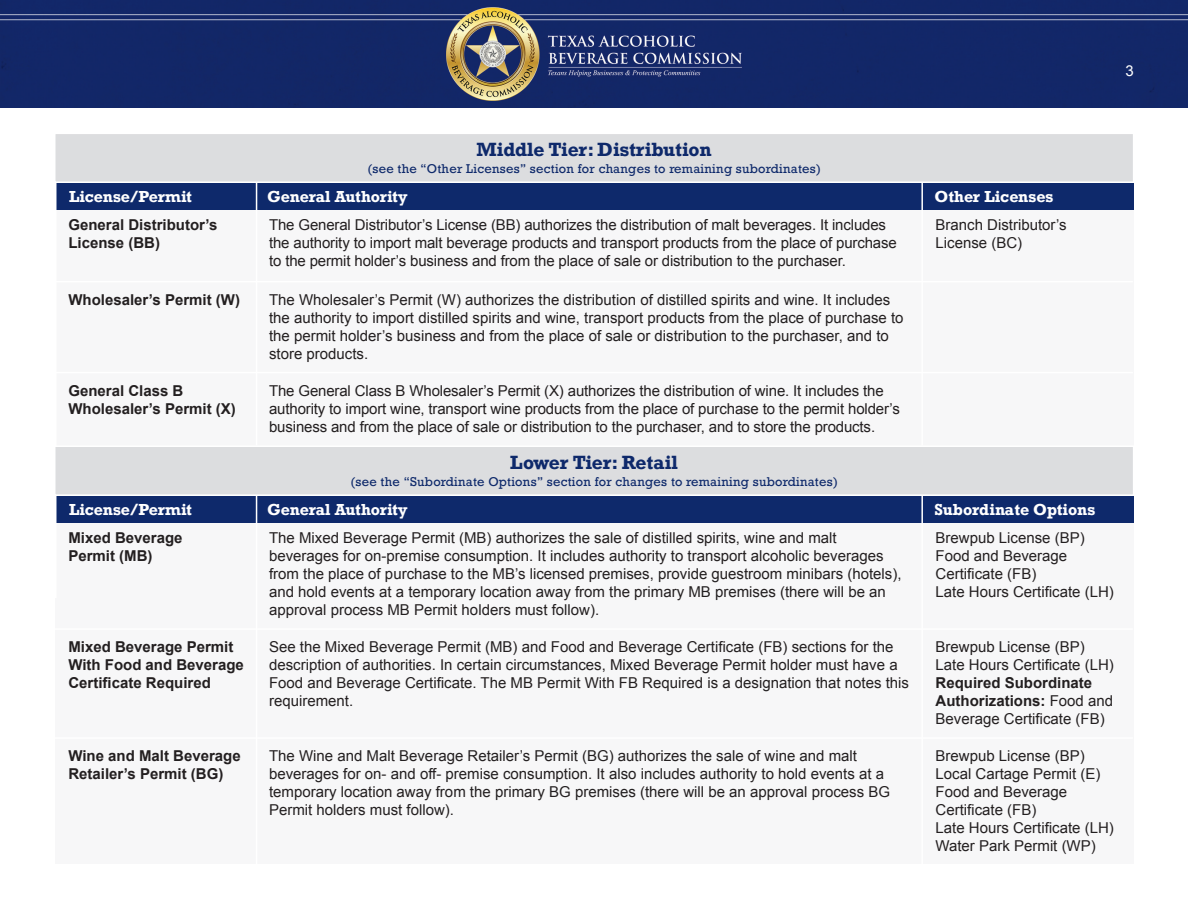
<style>
.page{position:relative;width:1188px;height:918px;background:#fff}
.page>*{position:absolute;margin:0;border:0;box-sizing:border-box;transform-origin:0 0}
.t1{font:700 18px "Rockwell";letter-spacing:-.01em;color:#0e296b}
.t2{font:15px/18px "Arial";color:#231f20}
.t3{font:700 15px/18px "Arial";color:#231f20}
.t4{font:700 15px "Rockwell";letter-spacing:-.01em;color:#fff}
.t5{font:15px "Arial";color:#fff}
.t6{font:12px "Rockwell";letter-spacing:.02em;color:#0e296b}
.s1{font-weight:400}
</style>
<div class="page">
<div style="left:55px;top:209px;width:1078px;height:237px;background:#f7f7f8"></div>
<div style="left:55px;top:522px;width:1078px;height:342px;background:#f7f7f8"></div>
<hr style="left:54px;top:281px;width:1079px;height:1px;background:#fff">
<hr style="left:54px;top:628px;width:1079px;height:2px;background:#fff">
<hr style="left:54px;top:372px;width:1079px;height:1px;background:#fff">
<hr style="left:54px;top:737px;width:1079px;height:2px;background:#fff">
<div style="left:55px;top:183px;width:1078px;height:26px;background:#0e296b"></div>
<div style="left:55px;top:496px;width:1078px;height:26px;background:#0e296b"></div>
<hr style="left:55px;top:151px;width:2px;height:447px;background:#fff">
<hr style="left:256px;top:179px;width:1px;height:266px;background:#fff">
<hr style="left:256px;top:492px;width:1px;height:372px;background:#fff">
<hr style="left:921px;top:179px;width:2px;height:266px;background:#fff">
<hr style="left:921px;top:492px;width:2px;height:372px;background:#fff">
<div style="left:54px;top:133px;width:1080px;height:50px;background:#dcdddf;border:2px solid #fff"></div>
<div style="left:54px;top:446px;width:1080px;height:50px;background:#dcdddf;border:2px solid #fff"></div>
<img style="left:0;top:0;width:1188px;height:108px">
<p class="t5" style="left:1126px;top:61px;width:10px">3</p>
<p class="t1" style="left:477px;top:138px;width:237px">Middle Tier: Distribution</p>
<p class="t6" style="left:367px;top:161px;width:455px">(see the “Other Licenses” section for changes to remaining subordinates)</p>
<p class="t4" style="left:69px;top:187px;width:124px">License/Permit</p>
<p class="t4" style="left:267px;top:187px;width:142px">General Authority</p>
<p class="t4" style="left:934px;top:187px;width:120px">Other Licenses</p>
<p class="t3" style="left:68px;top:217px;width:151px">General Distributor’s<br>License (BB)</p>
<p class="t3" style="left:68px;top:291px;width:173px">Wholesaler’s Permit (W)</p>
<p class="t3" style="left:68px;top:382px;width:169px">General Class B<br>Wholesaler’s Permit (X)</p>
<p class="t2" style="left:269px;top:216px;width:629px">The General Distributor’s License (BB) authorizes the distribution of malt beverages. It includes the authority to import malt beverage products and transport products from the place of purchase to the permit holder’s business and from the place of sale or distribution to the purchaser.</p>
<p class="t2" style="left:269px;top:291px;width:636px">The Wholesaler’s Permit (W) authorizes the distribution of distilled spirits and wine. It includes the authority to import distilled spirits and wine, transport products from the place of purchase to the permit holder’s business and from the place of sale or distribution to the purchaser, and to store products.</p>
<p class="t2" style="left:269px;top:382px;width:632px">The General Class B Wholesaler’s Permit (X) authorizes the distribution of wine. It includes the authority to import wine, transport wine products from the place of purchase to the permit holder’s business and from the place of sale or distribution to the purchaser, and to store the products.</p>
<p class="t1" style="left:510px;top:451px;width:169px">Lower Tier: Retail</p>
<p class="t6" style="left:350px;top:474px;width:489px">(see the “Subordinate Options” section for changes to remaining subordinates)</p>
<p class="t2" style="left:936px;top:216px;width:133px">Branch Distributor’s<br>License (BC)</p>
<p class="t4" style="left:69px;top:500px;width:124px">License/Permit</p>
<p class="t4" style="left:267px;top:500px;width:142px">General Authority</p>
<p class="t4" style="left:934px;top:500px;width:162px">Subordinate Options</p>
<p class="t3" style="left:68px;top:530px;width:116px">Mixed Beverage<br>Permit (MB)</p>
<p class="t2" style="left:269px;top:529px;width:634px">The Mixed Beverage Permit (MB) authorizes the sale of distilled spirits, wine and malt beverages for on-premise consumption. It includes authority to transport alcoholic beverages from the place of purchase to the MB’s licensed premises, provide guestroom minibars (hotels), and hold events at a temporary location away from the primary MB premises (there will be an approval process MB Permit holders must follow).</p>
<p class="t2" style="left:936px;top:529px;width:180px">Brewpub License (BP)<br>Food and Beverage<br>Certificate (FB)<br>Late Hours Certificate (LH)</p>
<p class="t3" style="left:68px;top:639px;width:177px">Mixed Beverage Permit<br>With Food and Beverage<br>Certificate Required</p>
<p class="t3" style="left:68px;top:747px;width:174px">Wine and Malt Beverage<br>Retailer’s Permit (BG)</p>
<p class="t2" style="left:269px;top:638px;width:642px">See the Mixed Beverage Permit (MB) and Food and Beverage Certificate (FB) sections for the description of authorities. In certain circumstances, Mixed Beverage Permit holder must have a Food and Beverage Certificate. The MB Permit With FB Required is a designation that notes this requirement.</p>
<p class="t2" style="left:269px;top:747px;width:623px">The Wine and Malt Beverage Retailer’s Permit (BG) authorizes the sale of wine and malt beverages for on- and off- premise consumption. It also includes authority to hold events at a temporary location away from the primary BG premises (there will be an approval process BG Permit holders must follow).</p>
<p class="t2" style="left:936px;top:638px;width:180px">Brewpub License (BP)<br>Late Hours Certificate (LH)</p>
<p class="t3" style="left:936px;top:675px;width:179px">Required Subordinate<br>Authorizations: <span class="s1">Food and<br>Beverage Certificate (FB)</span></p>
<p class="t2" style="left:936px;top:747px;width:180px">Brewpub License (BP)<br>Local Cartage Permit (E)<br>Food and Beverage<br>Certificate (FB)<br>Late Hours Certificate (LH)<br>Water Park Permit (WP)</p>
</div>
